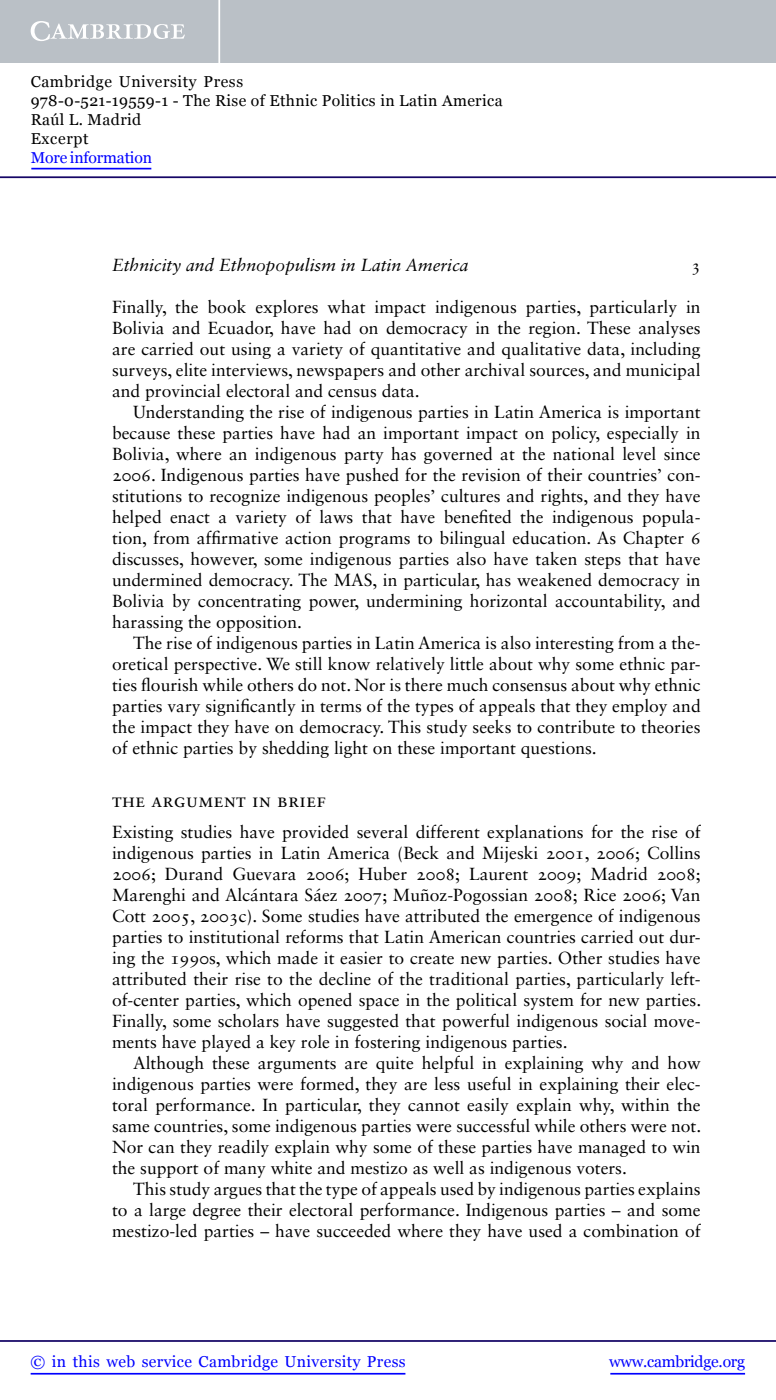
<style>
.page{position:relative;width:776px;height:1400px;background:#fff}
.page>*{position:absolute;margin:0;border:0;box-sizing:border-box;transform-origin:0 0}
.t1{font:19.25px "Sabon LT Std";letter-spacing:.025em;color:#000}
.t2{font:17.5px "Sabon LT Std";color:#000}
.t3{font:italic 17.5px "Sabon LT Std";color:#000}
.t4{font:16.62px "Sabon LT Std";color:#000}
.t5{font:15.75px/18.9px "Georgia";letter-spacing:.025em;color:#000}
.t6{font:15.75px "Georgia";letter-spacing:.025em;color:#00f}
.t7{font:15.75px "Georgia";letter-spacing:-.015em;color:#00f}
.t8{font:15.75px "Georgia";letter-spacing:-.01em;color:#00f}
</style>
<div class="page">
<div style="left:0;top:0;width:775px;height:63px;background:#bac0c6"></div>
<svg style="left:31px;top:21px;width:154px;height:20px"></svg>
<hr style="left:218px;top:0;width:2px;height:63px;background:#fff">
<hr style="left:0;top:176px;width:775px;height:2px;background:#150666">
<hr style="left:610px;top:1373px;width:134px;height:2px;background:#00f">
<hr style="left:0;top:1340px;width:775px;height:2px;background:#150666">
<hr style="left:31px;top:1373px;width:374px;height:2px;background:#00f">
<hr style="left:31px;top:168px;width:120px;height:1px;background:#00f">
<p class="t5" style="left:31px;top:72px;width:473px">Cambridge University Press<br>978-0-521-19559-1 - The Rise of Ethnic Politics in Latin America<br>Raúl L. Madrid<br>Excerpt</p>
<p class="t8" style="left:31px;top:148px;width:123px">More information</p>
<p class="t3" style="left:112px;top:255px;width:358px">Ethnicity and Ethnopopulism in Latin America</p>
<p class="t4" style="left:691px;top:255px;width:11px">3</p>
<p class="t2" style="left:112px;top:297px;width:589px">Finally, the book explores what impact indigenous parties, particularly in</p>
<p class="t2" style="left:112px;top:318px;width:590px">Bolivia and Ecuador, have had on democracy in the region. These analyses</p>
<p class="t2" style="left:112px;top:339px;width:589px">are carried out using a variety of quantitative and qualitative data, including</p>
<p class="t2" style="left:112px;top:360px;width:589px">surveys, elite interviews, newspapers and other archival sources, and municipal</p>
<p class="t2" style="left:112px;top:381px;width:309px">and provincial electoral and census data.</p>
<p class="t2" style="left:133px;top:402px;width:568px">Understanding the rise of indigenous parties in Latin America is important</p>
<p class="t2" style="left:112px;top:423px;width:589px">because these parties have had an important impact on policy, especially in</p>
<p class="t2" style="left:112px;top:444px;width:589px">Bolivia, where an indigenous party has governed at the national level since</p>
<p class="t2" style="left:112px;top:465px;width:590px">2006. Indigenous parties have pushed for the revision of their countries’ con-</p>
<p class="t2" style="left:112px;top:486px;width:589px">stitutions to recognize indigenous peoples’ cultures and rights, and they have</p>
<p class="t2" style="left:112px;top:507px;width:589px">helped enact a variety of laws that have benefited the indigenous popula-</p>
<p class="t2" style="left:112px;top:528px;width:589px">tion, from affirmative action programs to bilingual education. As Chapter 6</p>
<p class="t2" style="left:112px;top:549px;width:589px">discusses, however, some indigenous parties also have taken steps that have</p>
<p class="t2" style="left:112px;top:570px;width:590px">undermined democracy. The MAS, in particular, has weakened democracy in</p>
<p class="t2" style="left:112px;top:591px;width:590px">Bolivia by concentrating power, undermining horizontal accountability, and</p>
<p class="t2" style="left:112px;top:612px;width:191px">harassing the opposition.</p>
<p class="t2" style="left:133px;top:633px;width:568px">The rise of indigenous parties in Latin America is also interesting from a the-</p>
<p class="t2" style="left:112px;top:654px;width:589px">oretical perspective. We still know relatively little about why some ethnic par-</p>
<p class="t2" style="left:112px;top:675px;width:589px">ties flourish while others do not. Nor is there much consensus about why ethnic</p>
<p class="t2" style="left:112px;top:696px;width:590px">parties vary significantly in terms of the types of appeals that they employ and</p>
<p class="t2" style="left:112px;top:717px;width:589px">the impact they have on democracy. This study seeks to contribute to theories</p>
<p class="t2" style="left:112px;top:738px;width:486px">of ethnic parties by shedding light on these important questions.</p>
<p class="t1" style="left:112px;top:789px;width:215px">the argument in brief</p>
<p class="t2" style="left:112px;top:822px;width:590px">Existing studies have provided several different explanations for the rise of</p>
<p class="t2" style="left:112px;top:843px;width:589px">indigenous parties in Latin America (Beck and Mijeski 2001, 2006; Collins</p>
<p class="t2" style="left:112px;top:864px;width:589px">2006; Durand Guevara 2006; Huber 2008; Laurent 2009; Madrid 2008;</p>
<p class="t2" style="left:112px;top:885px;width:589px">Marenghi and Alcántara Sáez 2007; Muñoz-Pogossian 2008; Rice 2006; Van</p>
<p class="t2" style="left:112px;top:906px;width:590px">Cott 2005, 2003c). Some studies have attributed the emergence of indigenous</p>
<p class="t2" style="left:112px;top:927px;width:589px">parties to institutional reforms that Latin American countries carried out dur-</p>
<p class="t2" style="left:112px;top:948px;width:589px">ing the 1990s, which made it easier to create new parties. Other studies have</p>
<p class="t2" style="left:112px;top:969px;width:590px">attributed their rise to the decline of the traditional parties, particularly left-</p>
<p class="t2" style="left:112px;top:990px;width:590px">of-center parties, which opened space in the political system for new parties.</p>
<p class="t2" style="left:112px;top:1011px;width:589px">Finally, some scholars have suggested that powerful indigenous social move-</p>
<p class="t2" style="left:112px;top:1032px;width:457px">ments have played a key role in fostering indigenous parties.</p>
<p class="t2" style="left:133px;top:1053px;width:569px">Although these arguments are quite helpful in explaining why and how</p>
<p class="t2" style="left:112px;top:1074px;width:590px">indigenous parties were formed, they are less useful in explaining their elec-</p>
<p class="t2" style="left:112px;top:1095px;width:590px">toral performance. In particular, they cannot easily explain why, within the</p>
<p class="t2" style="left:112px;top:1116px;width:590px">same countries, some indigenous parties were successful while others were not.</p>
<p class="t2" style="left:112px;top:1137px;width:590px">Nor can they readily explain why some of these parties have managed to win</p>
<p class="t2" style="left:112px;top:1158px;width:516px">the support of many white and mestizo as well as indigenous voters.</p>
<p class="t2" style="left:133px;top:1179px;width:568px">This study argues that the type of appeals used by indigenous parties explains</p>
<p class="t2" style="left:112px;top:1200px;width:589px">to a large degree their electoral performance. Indigenous parties – and some</p>
<p class="t2" style="left:112px;top:1221px;width:590px">mestizo-led parties – have succeeded where they have used a combination of</p>
<p class="t6" style="left:31px;top:1352px;width:376px">© in this web service Cambridge University Press</p>
<p class="t7" style="left:608px;top:1352px;width:137px">www.cambridge.org</p>
</div>
